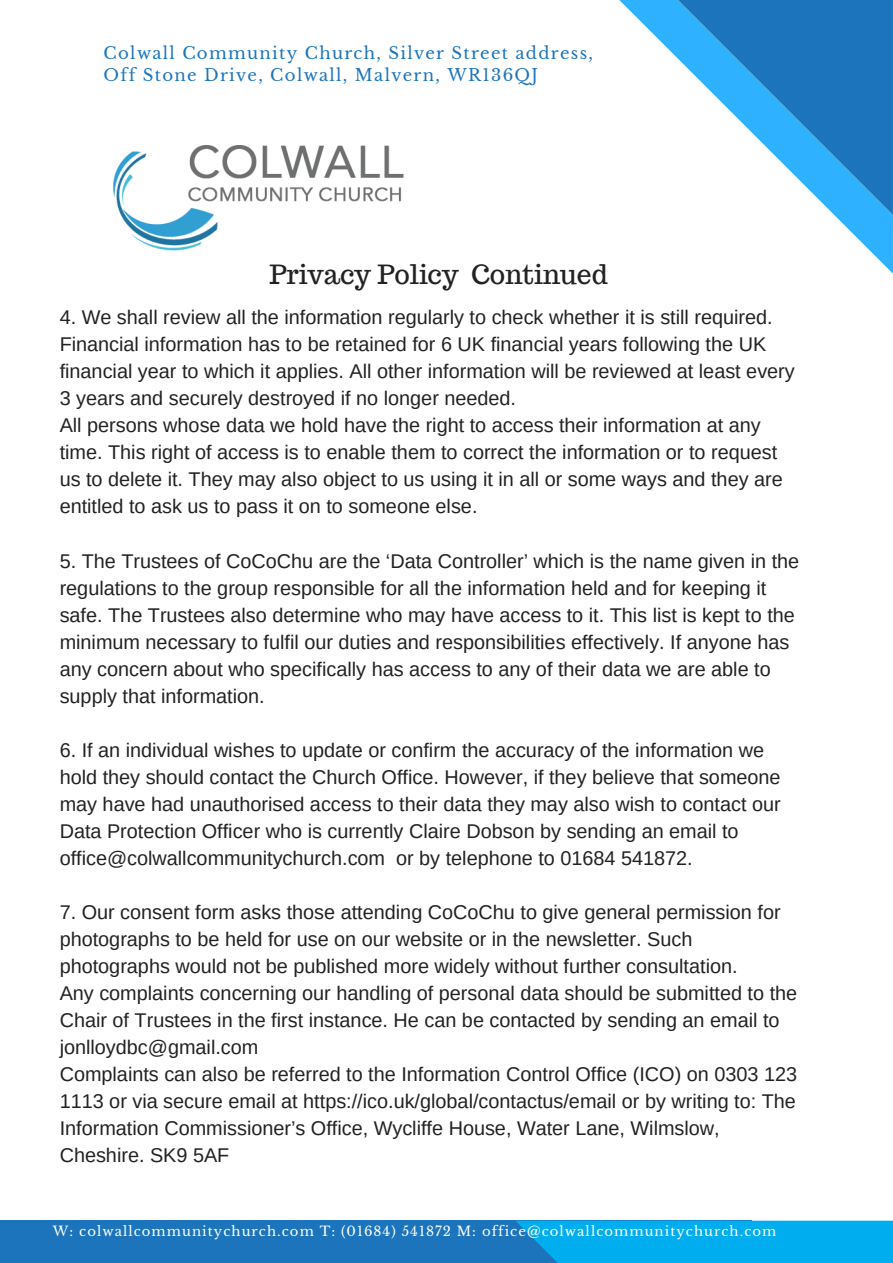
<style>
.page{position:relative;width:893px;height:1263px;background:#fff}
.page>*{position:absolute;margin:0;border:0;box-sizing:border-box;transform-origin:0 0}
.t1{font:26.55px "Trocchi";color:#222}
.t2{font:19.8px/27px "Arimo";color:#222}
.t3{font:16.5px/22.5px "Libre Baskerville";letter-spacing:.08em;color:#1c75bc}
.t4{font:13.2px "Libre Baskerville";letter-spacing:.08em;color:#fff}
</style>
<div class="page">
<div style="left:0;top:1221px;width:752px;height:42px;background:#1c75bc"></div>
<svg style="left:515px;top:1220px;width:378px;height:43px;background:#03aaeb"></svg>
<svg style="left:619px;top:0;width:274px;height:274px"></svg>
<svg style="left:678px;top:0;width:215px;height:215px"></svg>
<img style="left:113px;top:145px;width:291px;height:106px">
<p class="t3" style="left:104px;top:42px;width:491px">Colwall Community Church, Silver Street address,<br>Off Stone Drive, Colwall, Malvern, WR136QJ</p>
<h1 class="t1" style="left:269px;top:257px;width:340px">Privacy Policy Continued</h1>
<p class="t2" style="left:60px;top:304px;width:737px">4. We shall review all the information regularly to check whether it is still required.<br>Financial information has to be retained for 6 UK financial years following the UK financial year to which it applies. All other information will be reviewed at least every 3 years and securely destroyed if no longer needed.<br>All persons whose data we hold have the right to access their information at any time. This right of access is to enable them to correct the information or to request us to delete it. They may also object to us using it in all or some ways and they are entitled to ask us to pass it on to someone else.</p>
<p class="t2" style="left:60px;top:547px;width:741px">5. The Trustees of CoCoChu are the ‘Data Controller’ which is the name given in the regulations to the group responsible for all the information held and for keeping it safe. The Trustees also determine who may have access to it. This list is kept to the minimum necessary to fulfil our duties and responsibilities effectively. If anyone has any concern about who specifically has access to any of their data we are able to supply that information.</p>
<p class="t2" style="left:60px;top:736px;width:722px">6. If an individual wishes to update or confirm the accuracy of the information we hold they should contact the Church Office. However, if they believe that someone may have had unauthorised access to their data they may also wish to contact our Data Protection Officer who is currently Claire Dobson by sending an email to office@colwallcommunitychurch.com or by telephone to 01684 541872.</p>
<p class="t2" style="left:60px;top:898px;width:739px">7. Our consent form asks those attending CoCoChu to give general permission for photographs to be held for use on our website or in the newsletter. Such photographs would not be published more widely without further consultation.<br>Any complaints concerning our handling of personal data should be submitted to the Chair of Trustees in the first instance. He can be contacted by sending an email to jonlloydbc@gmail.com<br>Complaints can also be referred to the Information Control Office (ICO) on 0303 123<br>1113 or via secure email at https://ico.uk/global/contactus/email or by writing to: The Information Commissioner’s Office, Wycliffe House, Water Lane, Wilmslow, Cheshire. SK9 5AF</p>
<p class="t4" style="left:53px;top:1223px;width:725px">W: colwallcommunitychurch.com T: (01684) 541872 M: office@colwallcommunitychurch.com</p>
</div>
